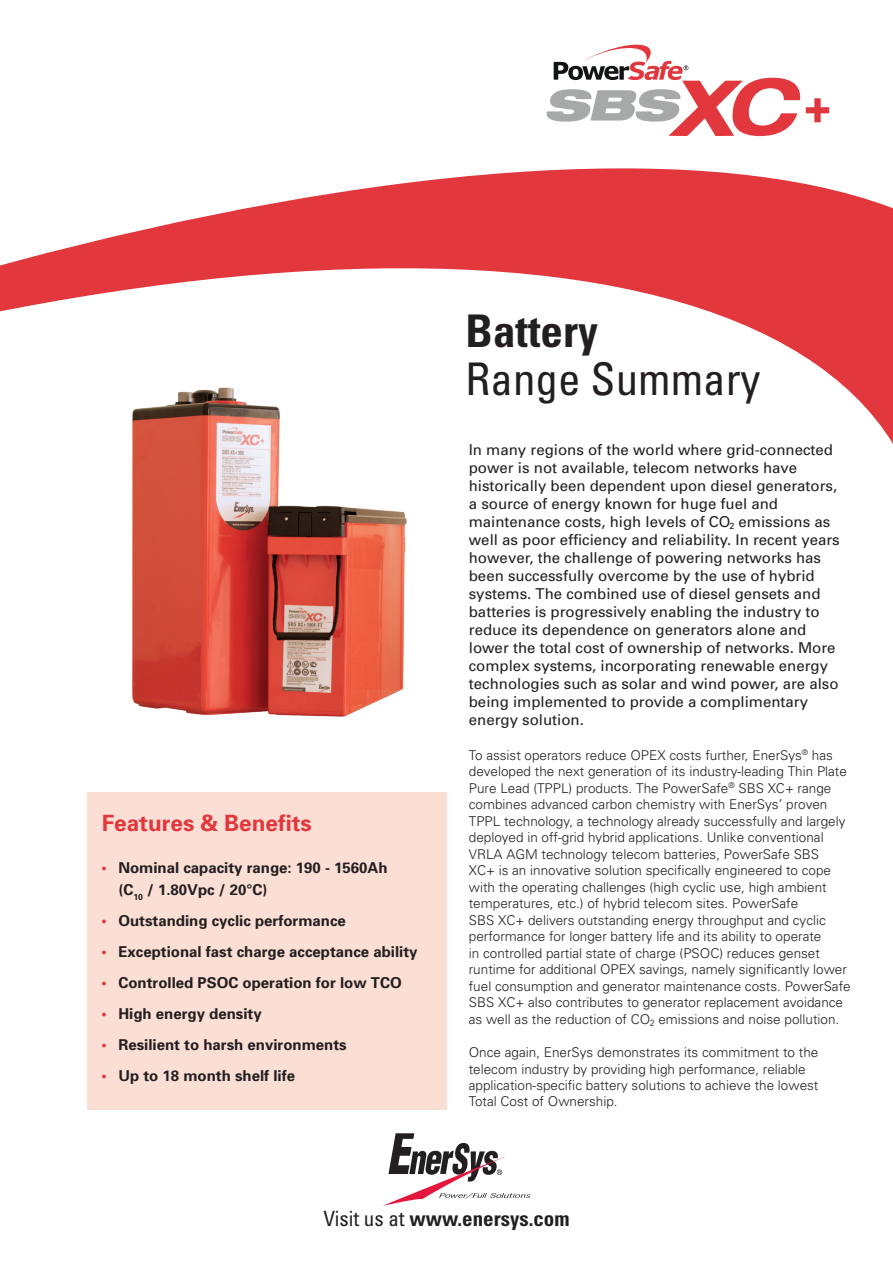
<style>
.page{position:relative;width:893px;height:1263px;background:#fff}
.page>*{position:absolute;margin:0;border:0;box-sizing:border-box;transform-origin:0 0}
.t1{font:condensed 45px "Univers";color:#231f20}
.t2{font:700 condensed 45px "Univers";color:#231f20}
.t3{font:700 22.5px "Univers";color:#e1373d}
.t4{font:700 condensed 21px "Univers";color:#231f20}
.t5{font:15px/18px "Univers";color:#231f20}
.t6{font:700 15px/22.5px "Univers";color:#231f20}
.t7{font:300 13.5px/16.5px "Univers";color:#231f20}
.s1{color:#e1373d}
.s2{font-weight:400}
</style>
<div class="page">
<svg style="left:0;top:168px;width:893px;height:276px"></svg>
<div style="left:87px;top:792px;width:359px;height:318px;background:#fbded4"></div>
<svg style="left:383px;top:1133px;width:148px;height:73px"></svg>
<svg style="left:546px;top:44px;width:283px;height:92px"></svg>
<img style="left:120px;top:374px;width:296px;height:343px">
<h2 class="t3" style="left:102px;top:809px;width:212px">Features &amp; Benefits</h2>
<p class="t6" style="left:118px;top:856px;width:271px;text-indent:-17px"><span class="s1">•</span> Nominal capacity range: 190 - 1560Ah (C<sub>10</sub> / 1.80Vpc / 20°C)</p>
<p class="t6" style="left:101px;top:909px;width:246px"><span class="s1">•</span> Outstanding cyclic performance</p>
<p class="t6" style="left:101px;top:940px;width:318px"><span class="s1">•</span> Exceptional fast charge acceptance ability</p>
<p class="t6" style="left:101px;top:971px;width:302px"><span class="s1">•</span> Controlled PSOC operation for low TCO</p>
<p class="t6" style="left:101px;top:1002px;width:162px"><span class="s1">•</span> High energy density</p>
<p class="t6" style="left:101px;top:1033px;width:247px"><span class="s1">•</span> Resilient to harsh environments</p>
<p class="t6" style="left:101px;top:1064px;width:195px"><span class="s1">•</span> Up to 18 month shelf life</p>
<h1 class="t2" style="left:466px;top:303px;width:134px">Battery</h1>
<h1 class="t1" style="left:466px;top:351px;width:296px">Range Summary</h1>
<p class="t5" style="left:469px;top:441px;width:372px">In many regions of the world where grid-connected power is not available, telecom networks have historically been dependent upon diesel generators, a source of energy known for huge fuel and maintenance costs, high levels of CO<sub>2</sub> emissions as well as poor efficiency and reliability. In recent years however, the challenge of powering networks has been successfully overcome by the use of hybrid systems. The combined use of diesel gensets and batteries is progressively enabling the industry to reduce its dependence on generators alone and lower the total cost of ownership of networks. More complex systems, incorporating renewable energy technologies such as solar and wind power, are also being implemented to provide a complimentary energy solution.</p>
<p class="t7" style="left:469px;top:746px;width:383px">To assist operators reduce OPEX costs further, EnerSys<sup>®</sup> has developed the next generation of its industry-leading Thin Plate Pure Lead (TPPL) products. The PowerSafe<sup>®</sup> SBS XC+ range combines advanced carbon chemistry with EnerSys’ proven TPPL technology, a technology already successfully and largely deployed in off-grid hybrid applications. Unlike conventional VRLA AGM technology telecom batteries, PowerSafe SBS<br>XC+ is an innovative solution specifically engineered to cope with the operating challenges (high cyclic use, high ambient temperatures, etc.) of hybrid telecom sites. PowerSafe<br>SBS XC+ delivers outstanding energy throughput and cyclic performance for longer battery life and its ability to operate<br>in controlled partial state of charge (PSOC) reduces genset runtime for additional OPEX savings, namely significantly lower fuel consumption and generator maintenance costs. PowerSafe SBS XC+ also contributes to generator replacement avoidance as well as the reduction of CO<sub>2</sub> emissions and noise pollution.</p>
<p class="t7" style="left:469px;top:1043px;width:351px">Once again, EnerSys demonstrates its commitment to the telecom industry by providing high performance, reliable application-specific battery solutions to achieve the lowest Total Cost of Ownership.</p>
<h3 class="t4" style="left:323px;top:1206px;width:248px"><span class="s2">Visit us at</span> www.enersys.com</h3>
</div>
